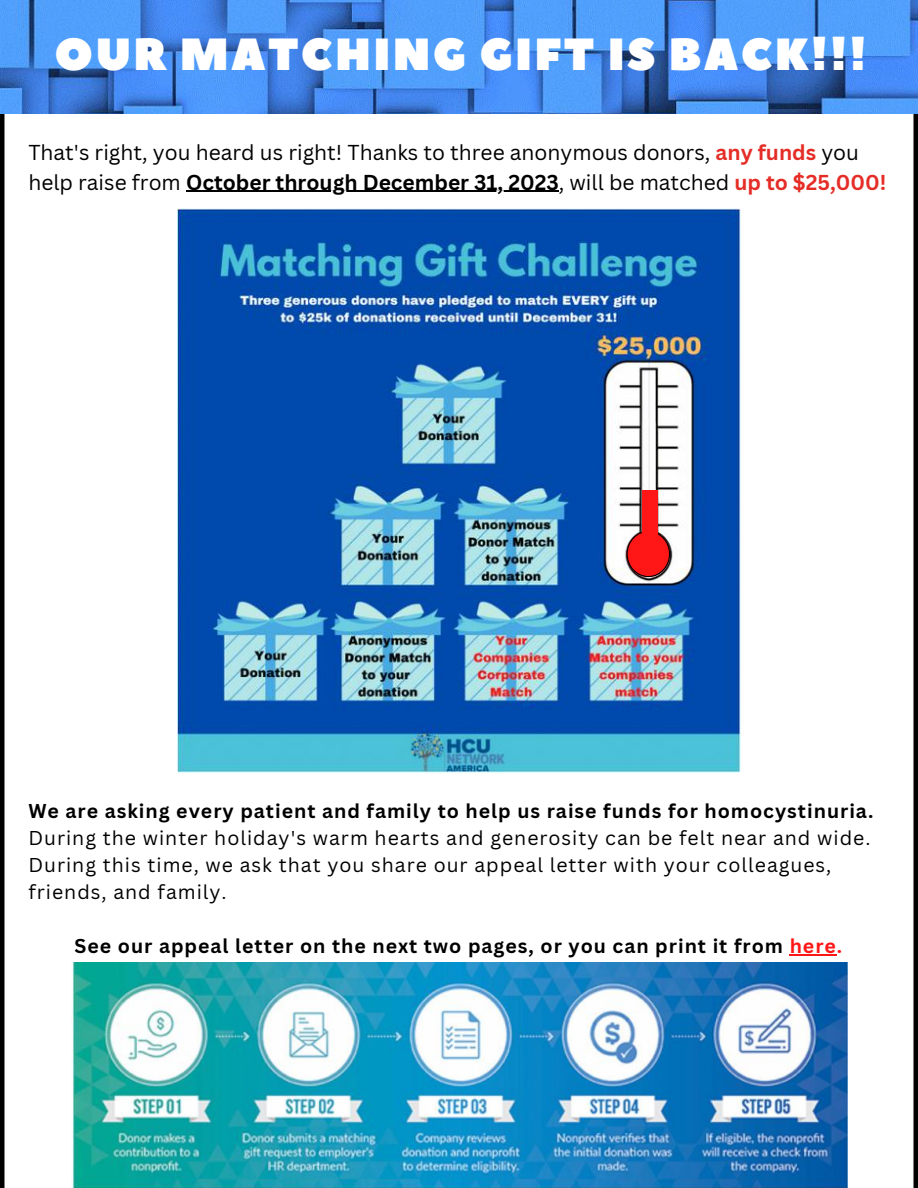
<style>
.page{position:relative;width:918px;height:1188px;background:#fff}
.page>*{position:absolute;margin:0;border:0;box-sizing:border-box;transform-origin:0 0}
.t1{font:45px "Peace Sans";letter-spacing:.05em;color:#fff}
.t2{font:21px/29.2px "Canva Sans";color:#000}
.t3{font:19.5px/27px "Canva Sans";letter-spacing:.05em;color:#000}
.t4{font:700 19.5px "Canva Sans";letter-spacing:.05em;color:#000}
.s1{font-weight:700;color:#e52d27}
.s2{font-weight:700}
.s3{color:#ff1616}
</style>
<div class="page">
<img style="left:0;top:0;width:918px;height:114px">
<img style="left:72px;top:962px;width:775px;height:226px">
<hr style="left:0;top:114px;width:4px;height:1074px;background:#000">
<div style="left:913px;top:114px;width:5px;height:1074px;background:#000"></div>
<img style="left:177px;top:208px;width:564px;height:565px">
<svg style="left:627px;top:531px;width:43px;height:46px"></svg>
<div style="left:642px;top:491px;width:16px;height:73px;background:#ff1616"></div>
<hr style="left:186px;top:191px;width:373px;height:1px;background:#000">
<hr style="left:790px;top:954px;width:47px;height:2px;background:#ff1616">
<h1 class="t1" style="left:54px;top:24px;width:814px">OUR MATCHING GIFT IS BACK!!!</h1>
<p class="t2" style="left:28px;top:138px;width:860px">That's right, you heard us right! Thanks to three anonymous donors, <span class="s1">any funds</span> you help raise from <span class="s2">October through December 31, 2023</span>, will be matched <span class="s1">up to $25,000!</span></p>
<p class="t4" style="left:28px;top:797px;width:847px">We are asking every patient and family to help us raise funds for homocystinuria.</p>
<p class="t3" style="left:28px;top:824px;width:844px">During the winter holiday's warm hearts and generosity can be felt near and wide.<br>During this time, we ask that you share our appeal letter with your colleagues, friends, and family.</p>
<p class="t4" style="left:75px;top:932px;width:769px">See our appeal letter on the next two pages, or you can print it from <span class="s3">here.</span></p>
</div>
